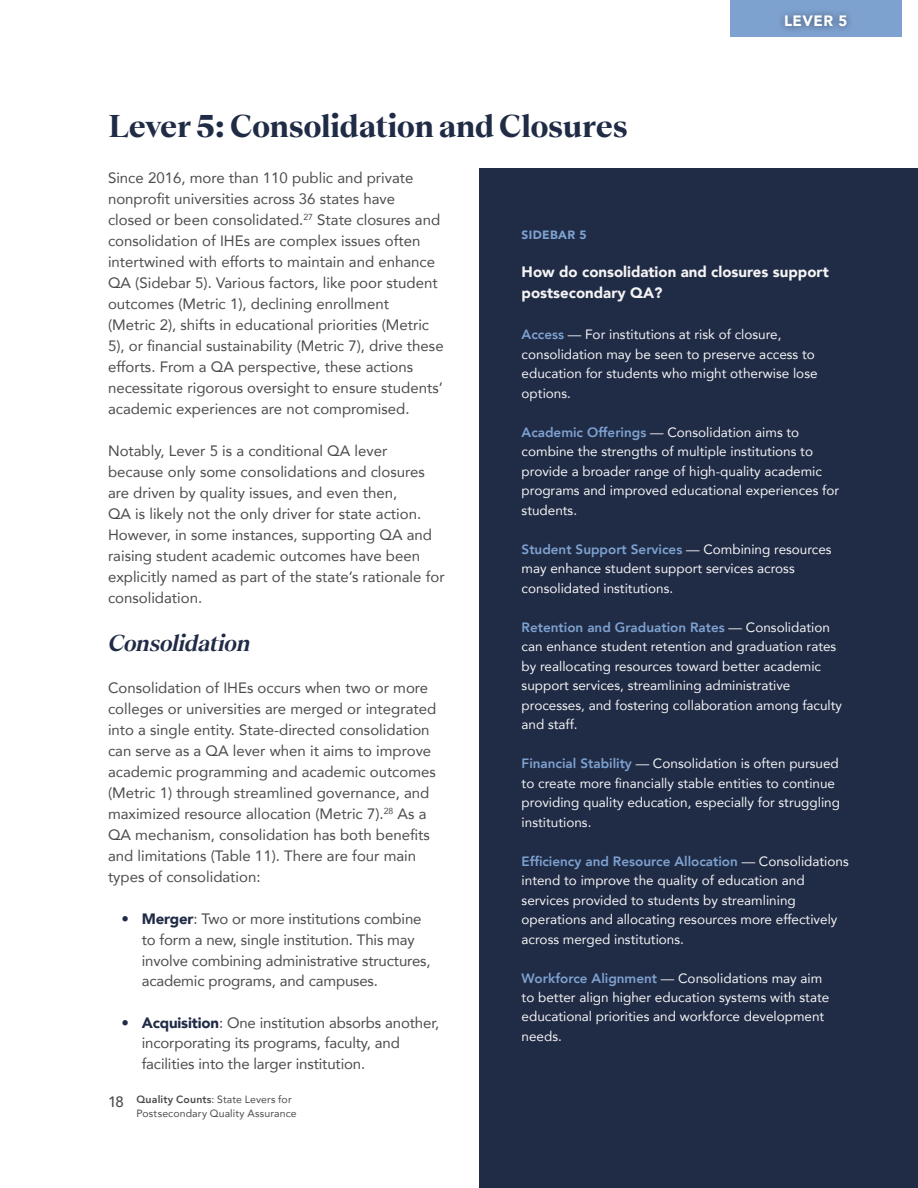
<style>
.page{position:relative;width:918px;height:1188px;background:#fff}
.page>*{position:absolute;margin:0;border:0;box-sizing:border-box;transform-origin:0 0}
.t1{font:700 33px "Teodor";color:#202b46}
.t2{font:italic 600 24px "Teodor";letter-spacing:-.01em;color:#202b46}
.t3{font:15px/21px "Avenir";color:#4c4c4e}
.t4{font:900 15px/21px "Avenir";color:#f4f4f4}
.t5{font:900 15px "Avenir";letter-spacing:.03em;color:#fff}
.t6{font:500 15px "Avenir";color:#4c4c4e}
.t7{font:13.5px/19.5px "Avenir";color:#f4f4f4}
.t8{font:900 12px "Avenir";letter-spacing:.03em;color:#7ea2d0}
.t9{font:10.5px/13.5px "Avenir";letter-spacing:.015em;color:#4c4c4e}
.s1{font-weight:900;color:#202b46}
.s2{font-weight:800}
.s3{font-weight:800;color:#7ea2d0}
</style>
<div class="page">
<div style="left:730px;top:0;width:172px;height:37px;background:#7ea2d0"></div>
<div style="left:777px;top:8px;width:77px;height:27px;background:#000;opacity:.5"></div>
<div style="left:479px;top:168px;width:439px;height:1020px;background:#202b46"></div>
<h1 class="t1" style="left:108px;top:102px;width:521px">Lever 5: Consolidation and Closures</h1>
<p class="t5" style="left:784px;top:8px;width:65px">LEVER 5</p>
<p class="t3" style="left:108px;top:167px;width:337px">Since 2016, more than 110 public and private nonprofit universities across 36 states have<br>closed or been consolidated.<sup>27</sup> State closures and consolidation of IHEs are complex issues often intertwined with efforts to maintain and enhance QA (Sidebar 5). Various factors, like poor student outcomes (Metric 1), declining enrollment<br>(Metric 2), shifts in educational priorities (Metric 5), or financial sustainability (Metric 7), drive these efforts. From a QA perspective, these actions necessitate rigorous oversight to ensure students’ academic experiences are not compromised.</p>
<p class="t3" style="left:108px;top:440px;width:338px">Notably, Lever 5 is a conditional QA lever because only some consolidations and closures are driven by quality issues, and even then,<br>QA is likely not the only driver for state action.<br>However, in some instances, supporting QA and raising student academic outcomes have been explicitly named as part of the state’s rationale for consolidation.</p>
<h2 class="t2" style="left:108px;top:626px;width:144px">Consolidation</h2>
<p class="t3" style="left:108px;top:677px;width:330px">Consolidation of IHEs occurs when two or more colleges or universities are merged or integrated into a single entity. State-directed consolidation can serve as a QA lever when it aims to improve academic programming and academic outcomes (Metric 1) through streamlined governance, and maximized resource allocation (Metric 7).<sup>28</sup> As a QA mechanism, consolidation has both benefits and limitations (Table 11). There are four main types of consolidation:</p>
<p class="t3" style="left:142px;top:908px;width:290px;text-indent:-20px"><span class="s1">• Merger</span>: Two or more institutions combine to form a new, single institution. This may involve combining administrative structures, academic programs, and campuses.</p>
<p class="t3" style="left:142px;top:1012px;width:299px;text-indent:-20px"><span class="s1">• Acquisition</span>: One institution absorbs another, incorporating its programs, faculty, and facilities into the larger institution.</p>
<p class="t6" style="left:108px;top:1088px;width:17px">18</p>
<p class="t9" style="left:136px;top:1093px;width:162px"><span class="s2">Quality Counts</span>: State Levers for<br>Postsecondary Quality Assurance</p>
<p class="t8" style="left:522px;top:224px;width:67px">SIDEBAR 5</p>
<p class="t4" style="left:522px;top:261px;width:309px">How do consolidation and closures support postsecondary QA?</p>
<p class="t7" style="left:522px;top:324px;width:297px"><span class="s3">Access</span> — For institutions at risk of closure, consolidation may be seen to preserve access to education for students who might otherwise lose options.</p>
<p class="t7" style="left:522px;top:422px;width:319px"><span class="s3">Academic Offerings</span> — Consolidation aims to combine the strengths of multiple institutions to provide a broader range of high-quality academic programs and improved educational experiences for students.</p>
<p class="t7" style="left:522px;top:539px;width:312px"><span class="s3">Student Support Services</span> — Combining resources may enhance student support services across consolidated institutions.</p>
<p class="t7" style="left:522px;top:617px;width:322px"><span class="s3">Retention and Graduation Rates</span> — Consolidation can enhance student retention and graduation rates by reallocating resources toward better academic support services, streamlining administrative processes, and fostering collaboration among faculty and staff.</p>
<p class="t7" style="left:522px;top:753px;width:320px"><span class="s3">Financial Stability</span> — Consolidation is often pursued to create more financially stable entities to continue providing quality education, especially for struggling institutions.</p>
<p class="t7" style="left:522px;top:851px;width:329px"><span class="s3">Efficiency and Resource Allocation</span> — Consolidations intend to improve the quality of education and services provided to students by streamlining operations and allocating resources more effectively across merged institutions.</p>
<p class="t7" style="left:522px;top:968px;width:309px"><span class="s3">Workforce Alignment</span> — Consolidations may aim to better align higher education systems with state educational priorities and workforce development needs.</p>
</div>
